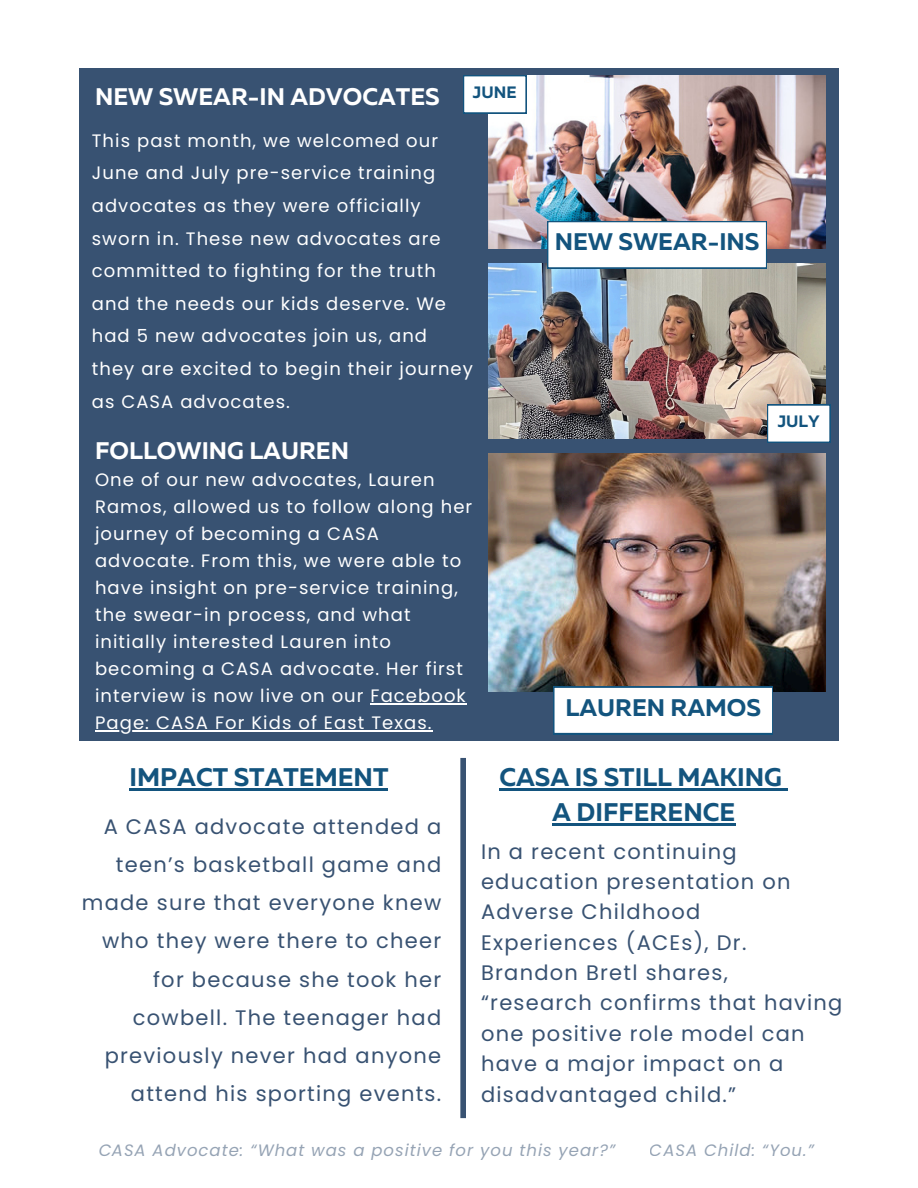
<style>
.page{position:relative;width:918px;height:1188px;background:#fff}
.page>*{position:absolute;margin:0;border:0;box-sizing:border-box;transform-origin:0 0}
.t1{font:700 25.5px/34.8px "Muller";color:#13547e;text-align:center}
.t2{font:700 24px "Muller";color:#fff}
.t3{font:700 24px "Muller";color:#13547e}
.t4{font:21px/30.3px "Poppins";letter-spacing:.06em;color:#385272;text-align:right}
.t5{font:18px/32.7px "Poppins";letter-spacing:.06em;color:#fff}
.t6{font:italic 16.5px "Poppins";letter-spacing:.06em;color:#385272}
.t7{font:700 16.5px "Muller";color:#13547e}
</style>
<div class="page">
<div style="left:79px;top:418px;width:760px;height:323px;background:#385272"></div>
<div style="left:79px;top:68px;width:760px;height:375px;background:#385272"></div>
<img style="left:488px;top:75px;width:338px;height:174px">
<img style="left:488px;top:264px;width:338px;height:174px">
<svg style="left:547px;top:221px;width:220px;height:47px"></svg>
<svg style="left:463px;top:75px;width:63px;height:38px"></svg>
<svg style="left:767px;top:405px;width:63px;height:38px"></svg>
<div style="left:460px;top:758px;width:6px;height:360px;background:#385272"></div>
<hr style="left:130px;top:788px;width:258px;height:2px;background:#13547e">
<hr style="left:499px;top:788px;width:283px;height:2px;background:#13547e">
<svg style="left:782px;top:788px;width:6px;height:2px"></svg>
<hr style="left:552px;top:823px;width:183px;height:2px;background:#13547e">
<img style="left:488px;top:454px;width:338px;height:237px">
<hr style="left:371px;top:703px;width:96px;height:1px;background:#fff">
<hr style="left:95px;top:730px;width:338px;height:1px;background:#fff">
<svg style="left:553px;top:687px;width:220px;height:47px"></svg>
<p class="t2" style="left:95px;top:87px;width:346px">NEW SWEAR-IN ADVOCATES</p>
<h1 class="t7" style="left:473px;top:85px;width:45px">JUNE</h1>
<h1 class="t5" style="left:92px;top:124px;width:383px">This past month, we welcomed our<br>June and July pre-service training advocates as they were officially sworn in. These new advocates are committed to fighting for the truth and the needs our kids deserve. We had 5 new advocates join us, and they are excited to begin their journey as CASA advocates.</h1>
<h2 class="t2" style="left:95px;top:440px;width:256px">FOLLOWING LAUREN</h2>
<h1 class="t5" style="left:95px;top:466px;width:379px;line-height:27px">One of our new advocates, Lauren Ramos, allowed us to follow along her journey of becoming a CASA advocate. From this, we were able to have insight on pre-service training, the swear-in process, and what initially interested Lauren into becoming a CASA advocate. Her first interview is now live on our Facebook</h1>
<h2 class="t5" style="left:95px;top:706px;width:338px">Page: CASA For Kids of East Texas.</h2>
<h3 class="t3" style="left:555px;top:232px;width:206px">NEW SWEAR-INS</h3>
<h3 class="t7" style="left:778px;top:414px;width:44px">JULY</h3>
<p class="t3" style="left:565px;top:698px;width:197px">LAUREN RAMOS</p>
<h1 class="t1" style="left:130px;top:762px;width:260px">IMPACT STATEMENT</h1>
<p class="t4" style="left:82px;top:807px;width:361px;line-height:38.2px">A CASA advocate attended a teen’s basketball game and made sure that everyone knew who they were there to cheer for because she took her cowbell. The teenager had previously never had anyone attend his sporting events.</p>
<h1 class="t1" style="left:499px;top:762px;width:284px">CASA IS STILL MAKING<br>A DIFFERENCE</h1>
<h1 class="t4" style="left:481px;top:836px;width:363px;text-align:left">In a recent continuing education presentation on<br>Adverse Childhood<br>Experiences (ACEs), Dr.<br>Brandon Bretl shares, “research confirms that having one positive role model can have a major impact on a disadvantaged child.”</h1>
<p class="t6" style="left:98px;top:1138px;width:519px">CASA Advocate: “What was a positive for you this year?”</p>
<p class="t6" style="left:650px;top:1138px;width:166px">CASA Child: “You.”</p>
</div>
